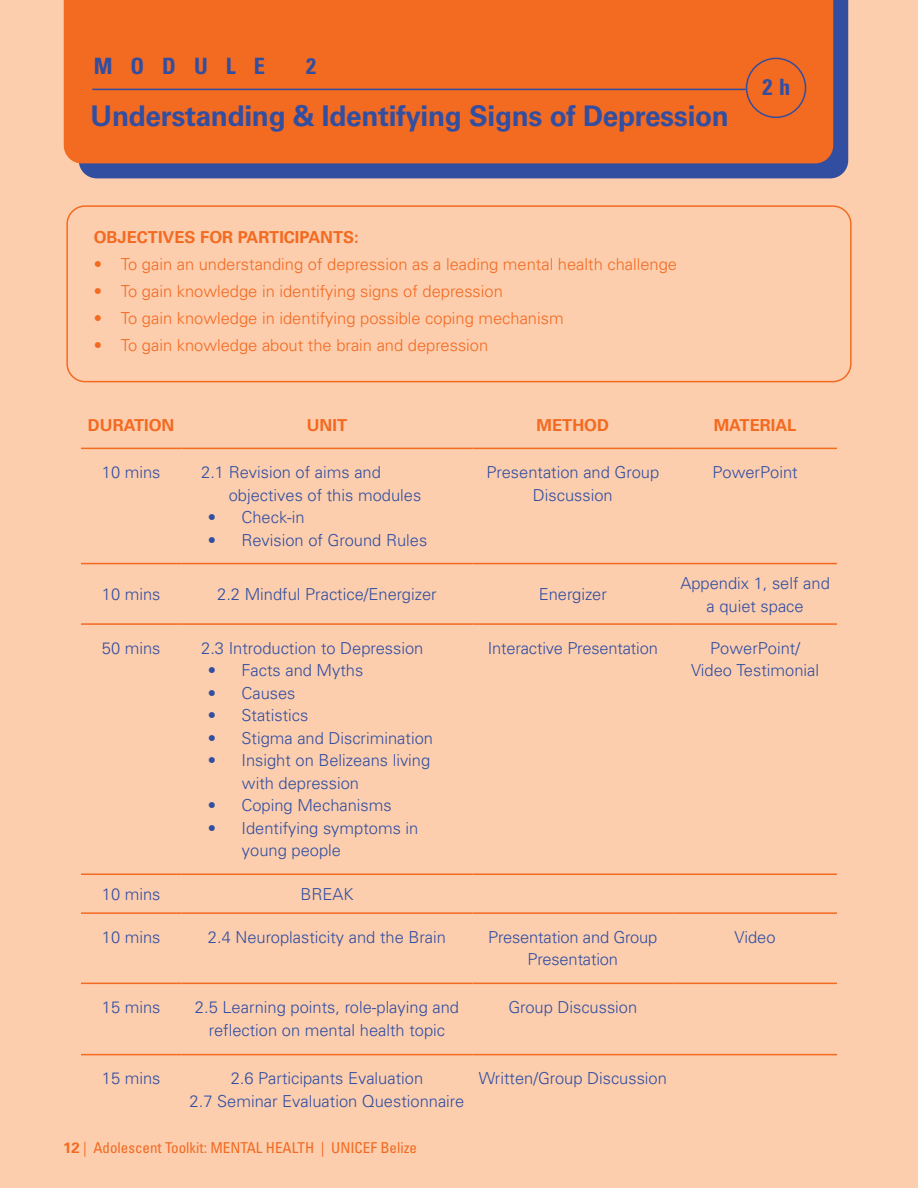
<style>
.page{position:relative;width:918px;height:1188px;background:#fcceae}
.page>*{position:absolute;margin:0;border:0;box-sizing:border-box;transform-origin:0 0}
.t1{font:28.5px "Univers LT 65 Bd";letter-spacing:-.01em;color:#324ea1}
.t2{font:22.5px "Univers LT 67 Bd Cn";letter-spacing:.8em;color:#324ea1}
.t3{font:16.5px/22.5px "Univers LT 45 Lt";color:#324ea1;text-align:center}
.t4{font:16.5px "Univers LT 45 Lt";color:#f36a21}
.t5{font:16.5px "Univers LT 65 Bd";color:#f36a21}
.t6{font:condensed 15px "Univers";color:#f36a21}
.s1{font-weight:700;font-stretch:normal}
</style>
<div class="page">
<hr style="left:81px;top:448px;width:100px;height:1px;background:#f36a21">
<hr style="left:181px;top:448px;width:291px;height:1px;background:#f36a21">
<hr style="left:472px;top:448px;width:201px;height:1px;background:#f36a21">
<hr style="left:673px;top:448px;width:164px;height:1px;background:#f36a21">
<hr style="left:81px;top:563px;width:100px;height:1px;background:#f36a21">
<hr style="left:181px;top:563px;width:291px;height:1px;background:#f36a21">
<hr style="left:472px;top:563px;width:201px;height:1px;background:#f36a21">
<hr style="left:673px;top:563px;width:164px;height:1px;background:#f36a21">
<hr style="left:81px;top:623px;width:100px;height:2px;background:#f36a21">
<hr style="left:181px;top:623px;width:291px;height:2px;background:#f36a21">
<hr style="left:472px;top:623px;width:201px;height:2px;background:#f36a21">
<hr style="left:673px;top:623px;width:164px;height:2px;background:#f36a21">
<hr style="left:81px;top:874px;width:100px;height:1px;background:#f36a21">
<hr style="left:181px;top:874px;width:291px;height:1px;background:#f36a21">
<hr style="left:472px;top:874px;width:201px;height:1px;background:#f36a21">
<hr style="left:673px;top:874px;width:164px;height:1px;background:#f36a21">
<hr style="left:81px;top:912px;width:100px;height:2px;background:#f36a21">
<hr style="left:181px;top:912px;width:291px;height:2px;background:#f36a21">
<hr style="left:472px;top:912px;width:201px;height:2px;background:#f36a21">
<hr style="left:673px;top:912px;width:164px;height:2px;background:#f36a21">
<hr style="left:81px;top:983px;width:100px;height:1px;background:#f36a21">
<hr style="left:181px;top:983px;width:291px;height:1px;background:#f36a21">
<hr style="left:472px;top:983px;width:201px;height:1px;background:#f36a21">
<hr style="left:673px;top:983px;width:164px;height:1px;background:#f36a21">
<hr style="left:81px;top:1054px;width:100px;height:1px;background:#f36a21">
<hr style="left:181px;top:1054px;width:291px;height:1px;background:#f36a21">
<hr style="left:472px;top:1054px;width:201px;height:1px;background:#f36a21">
<hr style="left:673px;top:1054px;width:164px;height:1px;background:#f36a21">
<div style="left:66px;top:205px;width:786px;height:177px;border:2px solid #f36a21;border-radius:18px"></div>
<svg style="left:79px;top:0;width:769px;height:178px;background:#394f9d"></svg>
<div style="left:64px;top:0;width:769px;height:163px;background:#f36a21"></div>
<div style="left:746px;top:58px;width:60px;height:60px;border:2px solid #324ea1;border-radius:50%"></div>
<hr style="left:92px;top:89px;width:654px;height:1px;background:#324ea1">
<p class="t2" style="left:94px;top:52px;width:173px">MODULE</p>
<p class="t2" style="left:306px;top:52px;width:11px">2</p>
<p class="t1" style="left:91px;top:99px;width:640px">Understanding &amp; Identifying Signs of Depression</p>
<p class="t2" style="left:762px;top:73px;width:29px">2 h</p>
<p class="t5" style="left:94px;top:228px;width:266px">OBJECTIVES FOR PARTICIPANTS:</p>
<p class="t4" style="left:94px;top:254px;width:585px">• To gain an understanding of depression as a leading mental health challenge</p>
<p class="t4" style="left:94px;top:281px;width:411px">• To gain knowledge in identifying signs of depression</p>
<p class="t4" style="left:94px;top:308px;width:471px">• To gain knowledge in identifying possible coping mechanism</p>
<p class="t4" style="left:94px;top:335px;width:396px">• To gain knowledge about the brain and depression</p>
<p class="t5" style="left:88px;top:416px;width:88px">DURATION</p>
<p class="t5" style="left:307px;top:416px;width:42px">UNIT</p>
<p class="t5" style="left:537px;top:416px;width:74px">METHOD</p>
<p class="t5" style="left:714px;top:416px;width:84px">MATERIAL</p>
<p class="t3" style="left:102px;top:461px;width:60px">10 mins</p>
<p class="t3" style="left:229px;top:461px;width:194px;text-align:left;text-indent:-28px">2.1 Revision of aims and objectives of this modules</p>
<p class="t3" style="left:208px;top:506px;width:99px">• Check-in</p>
<p class="t3" style="left:208px;top:528px;width:221px">• Revision of Ground Rules</p>
<p class="t3" style="left:486px;top:461px;width:174px">Presentation and Group<br>Discussion</p>
<p class="t3" style="left:712px;top:461px;width:87px">PowerPoint</p>
<p class="t3" style="left:102px;top:583px;width:60px">10 mins</p>
<p class="t3" style="left:217px;top:583px;width:221px">2.2 Mindful Practice/Energizer</p>
<p class="t3" style="left:539px;top:583px;width:70px">Energizer</p>
<p class="t3" style="left:680px;top:572px;width:151px">Appendix 1, self and a quiet space</p>
<p class="t3" style="left:102px;top:637px;width:60px">50 mins</p>
<p class="t3" style="left:201px;top:637px;width:224px">2.3 Introduction to Depression</p>
<p class="t3" style="left:208px;top:659px;width:157px">• Facts and Myths</p>
<p class="t3" style="left:208px;top:682px;width:89px">• Causes</p>
<p class="t3" style="left:208px;top:704px;width:102px">• Statistics</p>
<p class="t3" style="left:208px;top:727px;width:227px">• Stigma and Discrimination</p>
<p class="t3" style="left:242px;top:749px;width:190px;text-align:left;text-indent:-34px">• Insight on Belizeans living with depression</p>
<p class="t3" style="left:208px;top:794px;width:186px">• Coping Mechanisms</p>
<p class="t3" style="left:242px;top:817px;width:178px;text-align:left;text-indent:-34px">• Identifying symptoms in young people</p>
<p class="t3" style="left:488px;top:637px;width:172px">Interactive Presentation</p>
<p class="t3" style="left:691px;top:637px;width:130px">PowerPoint/<br>Video Testimonial</p>
<p class="t3" style="left:102px;top:883px;width:60px">10 mins</p>
<p class="t3" style="left:300px;top:883px;width:55px">BREAK</p>
<p class="t3" style="left:102px;top:926px;width:60px">10 mins</p>
<p class="t3" style="left:208px;top:926px;width:240px">2.4 Neuroplasticity and the Brain</p>
<p class="t3" style="left:488px;top:926px;width:171px">Presentation and Group<br>Presentation</p>
<p class="t3" style="left:735px;top:926px;width:42px">Video</p>
<p class="t3" style="left:102px;top:996px;width:60px">15 mins</p>
<p class="t3" style="left:195px;top:996px;width:266px">2.5 Learning points, role-playing and reflection on mental health topic</p>
<p class="t3" style="left:508px;top:996px;width:130px">Group Discussion</p>
<p class="t3" style="left:102px;top:1067px;width:60px">15 mins</p>
<p class="t3" style="left:231px;top:1067px;width:194px">2.6 Participants Evaluation</p>
<p class="t3" style="left:190px;top:1090px;width:276px">2.7 Seminar Evaluation Questionnaire</p>
<p class="t3" style="left:479px;top:1067px;width:190px">Written/Group Discussion</p>
<p class="t6" style="left:63px;top:1138px;width:356px"><span class="s1">12</span> | Adolescent Toolkit: MENTAL HEALTH | UNICEF Belize</p>
</div>
